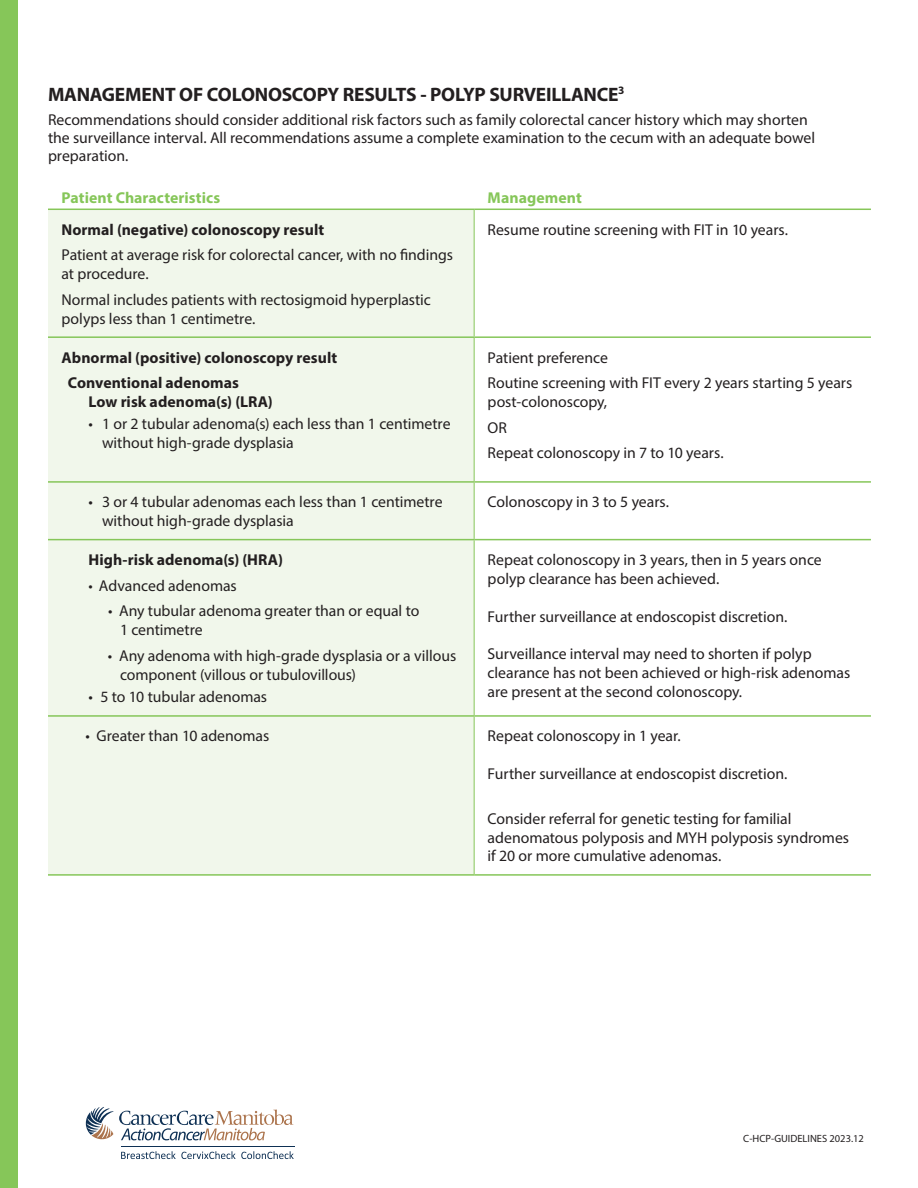
<style>
.page{position:relative;width:918px;height:1188px;background:#fff}
.page>*{position:absolute;margin:0;border:0;box-sizing:border-box;transform-origin:0 0}
.highlight{font:700 19.5px "Myriad Pro";letter-spacing:-.01em;color:#231f20}
.text{font:15.75px/18.9px "Myriad Pro";letter-spacing:-.005em;color:#231f20}
.text-2{font:700 15.75px/18.9px "Myriad Pro";letter-spacing:.005em;color:#231f20}
.text-3{font:700 15.75px "Myriad Pro";letter-spacing:.005em;color:#86c659}
.t1{font:10.5px "Myriad Pro";color:#231f20}
.s1{font-stretch:semi-condensed}
</style>
<div class="page">
<div style="left:48px;top:210px;width:426px;height:664px;background:#f1f7eb"></div>
<hr style="left:48px;top:209px;width:426px;height:1px;background:#86c659">
<hr style="left:474px;top:209px;width:397px;height:1px;background:#86c659">
<hr style="left:474px;top:210px;width:1px;height:126px;background:#86c659">
<hr style="left:474px;top:338px;width:1px;height:143px;background:#86c659">
<hr style="left:474px;top:483px;width:1px;height:56px;background:#86c659">
<hr style="left:474px;top:540px;width:1px;height:175px;background:#86c659">
<hr style="left:474px;top:717px;width:1px;height:157px;background:#86c659">
<hr style="left:48px;top:336px;width:426px;height:2px;background:#86c659">
<hr style="left:474px;top:336px;width:397px;height:2px;background:#86c659">
<hr style="left:48px;top:481px;width:426px;height:2px;background:#86c659">
<hr style="left:474px;top:481px;width:397px;height:2px;background:#86c659">
<hr style="left:48px;top:539px;width:426px;height:1px;background:#86c659">
<hr style="left:474px;top:539px;width:397px;height:1px;background:#86c659">
<hr style="left:48px;top:715px;width:426px;height:2px;background:#86c659">
<hr style="left:474px;top:715px;width:397px;height:2px;background:#86c659">
<hr style="left:48px;top:874px;width:426px;height:2px;background:#86c659">
<hr style="left:474px;top:874px;width:397px;height:2px;background:#86c659">
<div style="left:0;top:0;width:18px;height:1188px;background:#86c659"></div>
<hr style="left:121px;top:1146px;width:173px;height:1px;background:#0e3054">
<svg style="left:86px;top:1107px;width:207px;height:33px"></svg>
<svg style="left:121px;top:1151px;width:173px;height:8px"></svg>
<p class="highlight" style="left:48px;top:81px;width:578px">MANAGEMENT OF COLONOSCOPY RESULTS - POLYP SURVEILLANCE<sup>3</sup></p>
<p class="text" style="left:48px;top:111px;width:769px;line-height:18px">Recommendations should consider additional risk factors such as family colorectal cancer history which may shorten the surveillance interval. All recommendations assume a complete examination to the cecum with an adequate bowel preparation.</p>
<p class="text-3" style="left:62px;top:188px;width:160px">Patient Characteristics</p>
<p class="text-3" style="left:488px;top:188px;width:96px">Management</p>
<p class="text-2" style="left:62px;top:219px;width:264px">Normal (negative) colonoscopy result</p>
<p class="text" style="left:62px;top:245px;width:393px">Patient at average risk for colorectal cancer, with no findings at procedure.</p>
<p class="text" style="left:62px;top:290px;width:371px">Normal includes patients with rectosigmoid hyperplastic polyps less than 1 centimetre.</p>
<p class="text" style="left:488px;top:220px;width:302px">Resume routine screening with FIT in 10 years.</p>
<p class="text-2" style="left:62px;top:347px;width:277px">Abnormal (positive) colonoscopy result</p>
<p class="text-2" style="left:89px;top:373px;width:186px;text-indent:-21px">Conventional adenomas<br>Low risk adenoma(s) (LRA)</p>
<p class="text" style="left:102px;top:414px;width:350px;text-indent:-14px">• 1 or 2 tubular adenoma(s) each less than 1 centimetre without high-grade dysplasia</p>
<p class="text" style="left:488px;top:348px;width:122px">Patient preference</p>
<p class="text" style="left:488px;top:373px;width:366px">Routine screening with FIT every 2 years starting 5 years post-colonoscopy,</p>
<p class="text" style="left:488px;top:418px;width:21px">OR</p>
<p class="text" style="left:488px;top:443px;width:238px">Repeat colonoscopy in 7 to 10 years.</p>
<p class="text" style="left:102px;top:492px;width:342px;text-indent:-14px">• 3 or 4 tubular adenomas each less than 1 centimetre without high-grade dysplasia</p>
<p class="text" style="left:488px;top:492px;width:183px">Colonoscopy in 3 to 5 years.</p>
<p class="text-2" style="left:89px;top:550px;width:196px">High-risk adenoma(s) (HRA)</p>
<p class="text" style="left:89px;top:576px;width:150px"><span class="s1">•</span> Advanced adenomas</p>
<p class="text" style="left:120px;top:601px;width:301px;text-indent:-12px">• Any tubular adenoma greater than or equal to<br>1 centimetre</p>
<p class="text" style="left:120px;top:646px;width:338px;text-indent:-12px">• Any adenoma with high-grade dysplasia or a villous component (villous or tubulovillous)</p>
<p class="text" style="left:88px;top:687px;width:180px">• 5 to 10 tubular adenomas</p>
<p class="text" style="left:488px;top:550px;width:336px">Repeat colonoscopy in 3 years, then in 5 years once polyp clearance has been achieved.</p>
<p class="text" style="left:488px;top:607px;width:301px">Further surveillance at endoscopist discretion.</p>
<p class="text" style="left:488px;top:644px;width:364px">Surveillance interval may need to shorten if polyp clearance has not been achieved or high-risk adenomas are present at the second colonoscopy.</p>
<p class="text" style="left:86px;top:726px;width:185px">• Greater than 10 adenomas</p>
<p class="text" style="left:488px;top:726px;width:195px">Repeat colonoscopy in 1 year.</p>
<p class="text" style="left:488px;top:764px;width:301px">Further surveillance at endoscopist discretion.</p>
<p class="text" style="left:488px;top:809px;width:363px">Consider referral for genetic testing for familial adenomatous polyposis and MYH polyposis syndromes if 20 or more cumulative adenomas.</p>
<p class="t1" style="left:743px;top:1132px;width:122px">C-HCP-GUIDELINES 2023.12</p>
</div>
